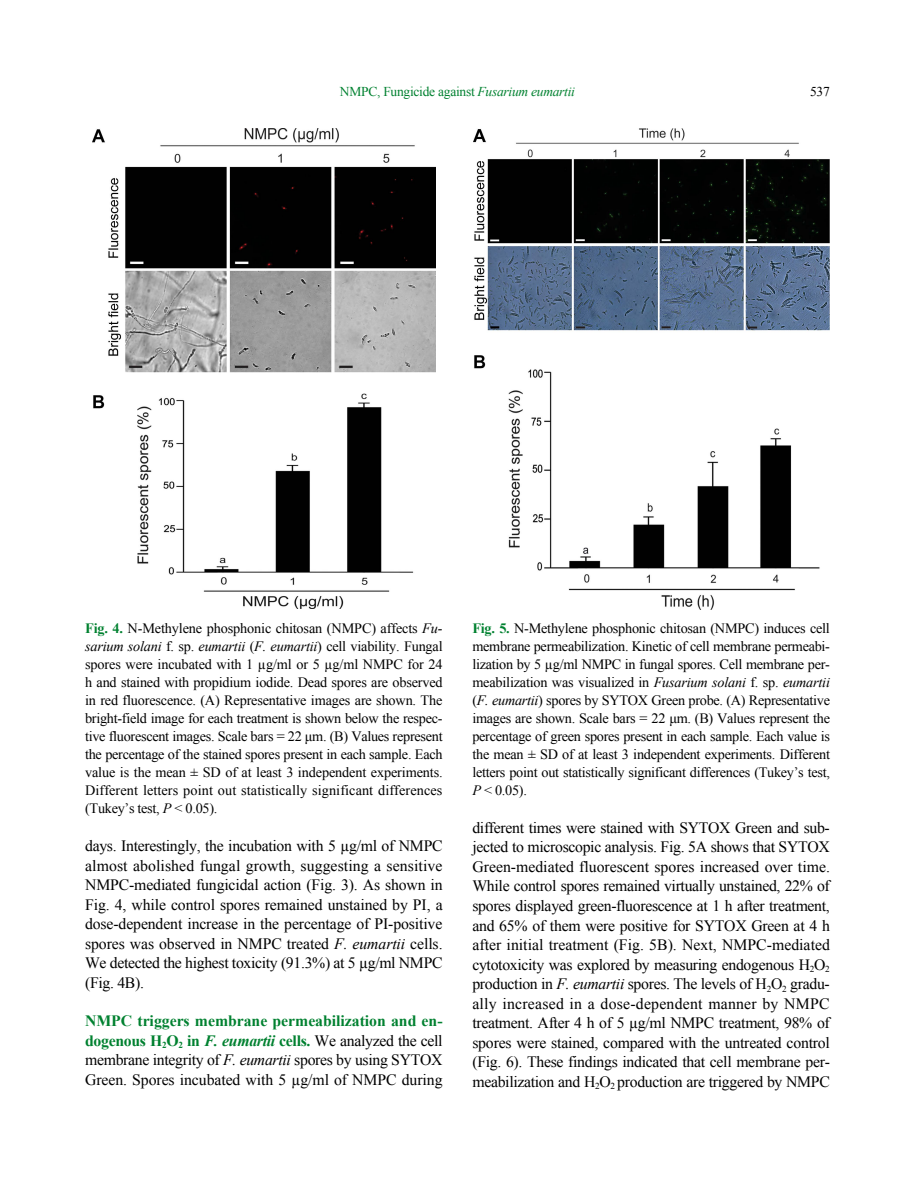
<style>
.page{position:relative;width:915px;height:1191px;background:#fff}
.page>*{position:absolute;margin:0;border:0;box-sizing:border-box;transform-origin:0 0}
.t1{font:15.75px/19.5px "Times New Roman";letter-spacing:-.02em;color:#000;text-align:justify}
.t2{font:14.25px/18px "Times New Roman";letter-spacing:-.02em;color:#000;text-align:justify}
.t3{font:13.5px "Times New Roman";letter-spacing:-.02em;color:#008130}
.t4{font:13.5px "Times New Roman";color:#000}
.s1{font-style:italic}
.s2{font-weight:700;color:#008130}
.s3{font-weight:700;font-style:italic;color:#008130}
</style>
<div class="page">
<img style="left:473px;top:129px;width:356px;height:480px">
<img style="left:92px;top:129px;width:343px;height:479px">
<p class="t3" style="left:340px;top:83px;width:236px">NMPC, Fungicide against <span class="s1">Fusarium eumartii</span></p>
<p class="t4" style="left:809px;top:83px;width:21px">537</p>
<p class="t2" style="left:85px;top:619px;width:359px"><span class="s2">Fig. 4.</span> N-Methylene phosphonic chitosan (NMPC) affects <span class="s1">Fu&shy;sarium solani</span> f. sp. <span class="s1">eumartii</span> (<span class="s1">F. eumartii</span>) cell viability. Fungal spores were incubated with 1 µg/ml or 5 µg/ml NMPC for 24 h and stained with propidium iodide. Dead spores are observed in red fluorescence. (A) Representative images are shown. The bright-field image for each treatment is shown below the respec&shy;tive fluorescent images. Scale bars = 22 μm. (B) Values represent the percentage of the stained spores present in each sample. Each value is the mean ± SD of at least 3 independent experiments.<br>Different letters point out statistically significant differences (Tukey’s test, <span class="s1">P</span> &lt; 0.05).</p>
<p class="t2" style="left:472px;top:619px;width:359px"><span class="s2">Fig. 5.</span> N-Methylene phosphonic chitosan (NMPC) induces cell membrane permeabilization. Kinetic of cell membrane permeabi&shy;lization by 5 µg/ml NMPC in fungal spores. Cell membrane per&shy;meabilization was visualized in <span class="s1">Fusarium solani</span> f. sp. <span class="s1">eumartii </span>(<span class="s1">F. eumartii</span>) spores by SYTOX Green probe. (A) Representative images are shown. Scale bars = 22 μm. (B) Values represent the percentage of green spores present in each sample. Each value is the mean ± SD of at least 3 independent experiments. Different letters point out statistically significant differences (Tukey’s test, <span class="s1">P</span> &lt; 0.05).</p>
<p class="t1" style="left:85px;top:835px;width:359px">days. Interestingly, the incubation with 5 µg/ml of NMPC almost abolished fungal growth, suggesting a sensitive NMPC-mediated fungicidal action (Fig. 3). As shown in Fig. 4, while control spores remained unstained by PI, a dose-dependent increase in the percentage of PI-positive spores was observed in NMPC treated <span class="s1">F. eumartii</span> cells.<br>We detected the highest toxicity (91.3%) at 5 µg/ml NMPC (Fig. 4B).</p>
<p class="t1" style="left:85px;top:1011px;width:359px"><span class="s2">NMPC triggers membrane permeabilization and en&shy;dogenous H</span><sub>2</sub><span class="s2">O</span><sub>2</sub> <span class="s2">in</span> <span class="s3">F. eumartii</span> <span class="s2">cells.</span> We analyzed the cell membrane integrity of <span class="s1">F. eumartii</span> spores by using SYTOX Green. Spores incubated with 5 µg/ml of NMPC during</p>
<p class="t1" style="left:472px;top:817px;width:359px">different times were stained with SYTOX Green and sub&shy;jected to microscopic analysis. Fig. 5A shows that SYTOX Green-mediated fluorescent spores increased over time.<br>While control spores remained virtually unstained, 22% of spores displayed green-fluorescence at 1 h after treatment, and 65% of them were positive for SYTOX Green at 4 h after initial treatment (Fig. 5B). Next, NMPC-mediated cytotoxicity was explored by measuring endogenous H<sub>2</sub>O<sub>2 </sub>production in <span class="s1">F. eumartii</span> spores. The levels of H<sub>2</sub>O<sub>2</sub> gradu&shy;ally increased in a dose-dependent manner by NMPC treatment. After 4 h of 5 µg/ml NMPC treatment, 98% of spores were stained, compared with the untreated control (Fig. 6). These findings indicated that cell membrane per&shy;meabilization and H<sub>2</sub>O<sub>2</sub> production are triggered by NMPC</p>
</div>
